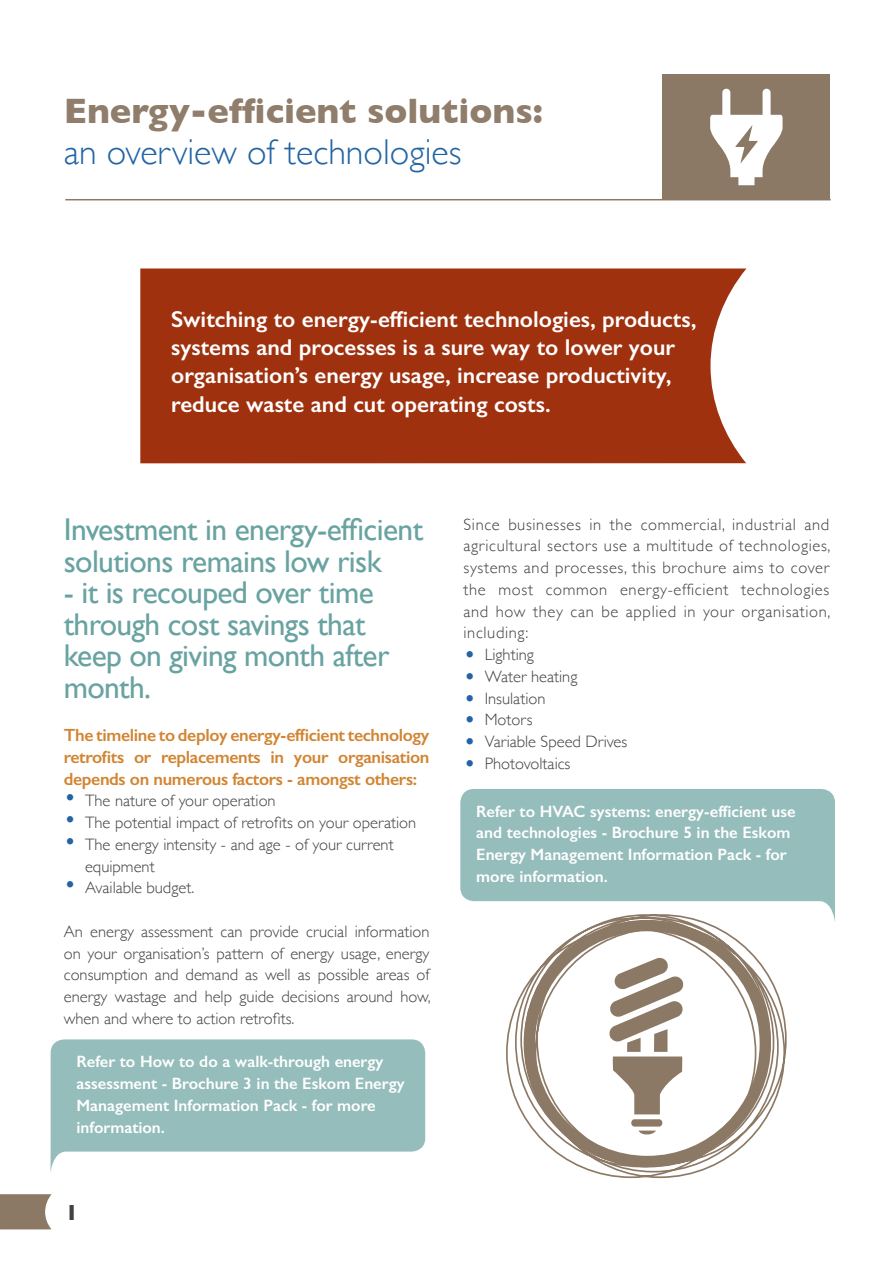
<style>
.page{position:relative;width:893px;height:1263px;background:#fff}
.page>*{position:absolute;margin:0;border:0;box-sizing:border-box;transform-origin:0 0}
.t1{font:700 36px "Gill Sans";color:#907d6b}
.t2{font:300 36px "Gill Sans";color:#2264a4}
.t3{font:31.5px/31.5px "Gill Sans";letter-spacing:-.02em;color:#69a3a1}
.t4{font:600 23.1px/28.3px "Gill Sans";color:#fff}
.t5{font:700 22.35px "Gill Sans";color:#414042}
.t6{font:600 17.7px/21.8px "Gill Sans";letter-spacing:-.02em;color:#d18532;text-align:justify}
.t7{font:300 16.5px/21.8px "Gill Sans";color:#414042;text-align:justify}
.t8{font:600 16.5px/21.8px "Gill Sans";color:#fff}
.s1{font-size:25.5px;color:#2264a4}
</style>
<div class="page">
<svg style="left:460px;top:789px;width:375px;height:132px;background:#a0c4c2"></svg>
<svg style="left:50px;top:1039px;width:375px;height:133px;fill:#95bdbb"></svg>
<div style="left:140px;top:268px;width:606px;height:195px;background:#9f310e"></div>
<hr style="left:65px;top:199px;width:766px;height:1px;background:#8c7965">
<div style="left:663px;top:74px;width:167px;height:126px;background:#8c7965"></div>
<svg style="left:0;top:1194px;width:52px;height:35px;background:#978674"></svg>
<svg style="left:710px;top:89px;width:73px;height:96px"></svg>
<svg style="left:505px;top:913px;width:282px;height:266px"></svg>
<h1 class="t1" style="left:64px;top:90px;width:481px">Energy-efficient solutions:</h1>
<h1 class="t2" style="left:64px;top:124px;width:399px">an overview of technologies</h1>
<h3 class="t4" style="left:171px;top:304px;width:527px">Switching to energy-efficient technologies, products, systems and processes is a sure way to lower your organisation’s energy usage, increase productivity, reduce waste and cut operating costs.</h3>
<h2 class="t3" style="left:64px;top:513px;width:361px">Investment in energy-efficient solutions remains low risk</h2>
<h2 class="t3" style="left:64px;top:576px;width:327px">- it is recouped over time through cost savings that keep on giving month after month.</h2>
<p class="t6" style="left:64px;top:724px;width:367px">The timeline to deploy energy-efficient technology retrofits or replacements in your organisation depends on numerous factors - amongst others:</p>
<p class="t7" style="left:64px;top:789px;width:213px"><span class="s1">•</span> The nature of your operation</p>
<p class="t7" style="left:64px;top:811px;width:354px"><span class="s1">•</span> The potential impact of retrofits on your operation</p>
<p class="t7" style="left:85px;top:833px;width:310px;text-indent:-21px"><span class="s1">•</span> The energy intensity - and age - of your current equipment</p>
<p class="t7" style="left:64px;top:876px;width:132px"><span class="s1">•</span> Available budget.</p>
<p class="t7" style="left:64px;top:920px;width:368px">An energy assessment can provide crucial information on your organisation’s pattern of energy usage, energy consumption and demand as well as possible areas of energy wastage and help guide decisions around how, when and where to action retrofits.</p>
<p class="t8" style="left:77px;top:1051px;width:330px">Refer to How to do a walk-through energy assessment - Brochure 3 in the Eskom Energy Management Information Pack - for more information.</p>
<h3 class="t5" style="left:65px;top:1199px;width:15px">1</h3>
<p class="t7" style="left:463px;top:513px;width:369px">Since businesses in the commercial, industrial and agricultural sectors use a multitude of technologies, systems and processes, this brochure aims to cover the most common energy-efficient technologies and how they can be applied in your organisation, including:</p>
<p class="t7" style="left:463px;top:643px;width:72px"><span class="s1">•</span> Lighting</p>
<p class="t7" style="left:463px;top:665px;width:115px"><span class="s1">•</span> Water heating</p>
<p class="t7" style="left:463px;top:687px;width:83px"><span class="s1">•</span> Insulation</p>
<p class="t7" style="left:463px;top:708px;width:71px"><span class="s1">•</span> Motors</p>
<p class="t7" style="left:463px;top:730px;width:165px"><span class="s1">•</span> Variable Speed Drives</p>
<p class="t7" style="left:463px;top:752px;width:108px"><span class="s1">•</span> Photovoltaics</p>
<p class="t8" style="left:476px;top:800px;width:321px">Refer to HVAC systems: energy-efficient use and technologies - Brochure 5 in the Eskom Energy Management Information Pack - for more information.</p>
</div>
